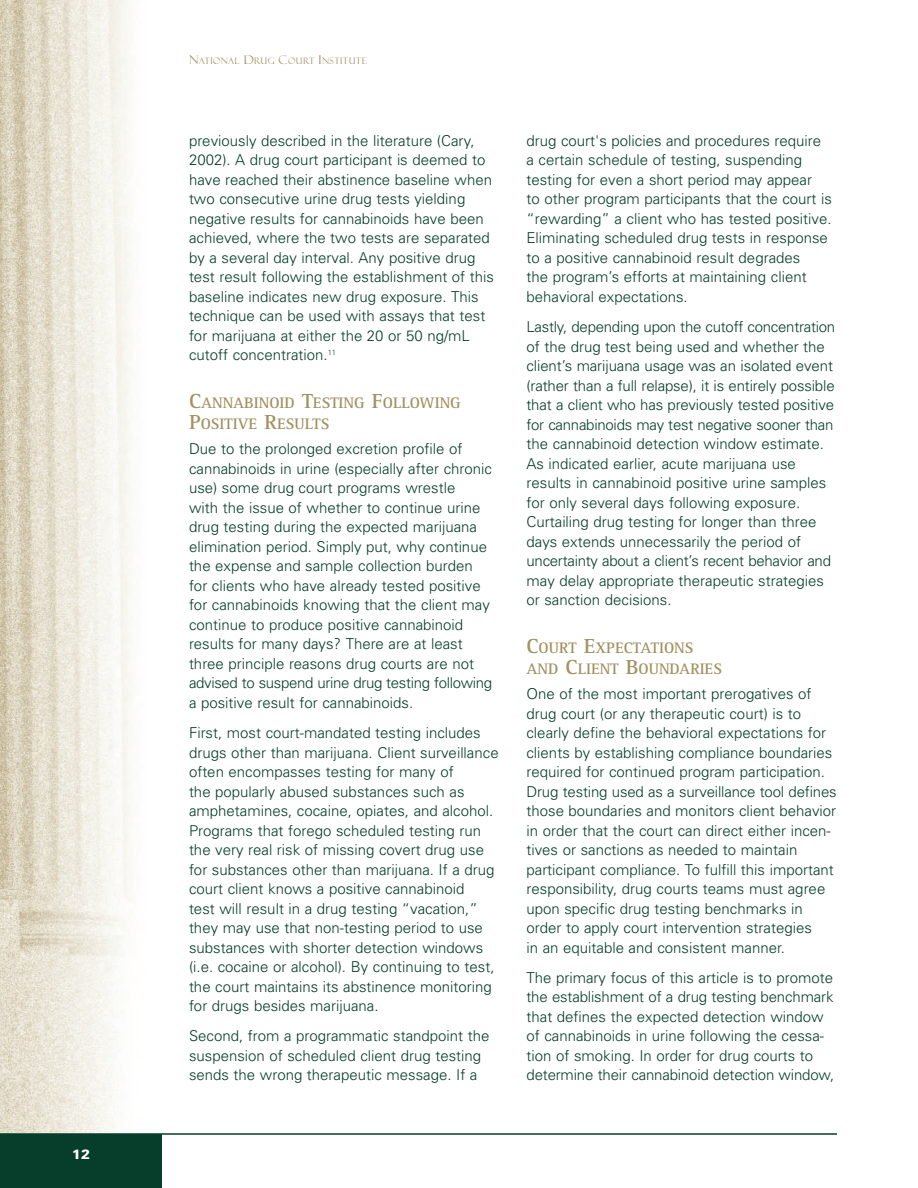
<style>
.page{position:relative;width:918px;height:1188px;background:#fff}
.page>*{position:absolute;margin:0;border:0;box-sizing:border-box;transform-origin:0 0}
.t1{font:700 15.75px/21px "Rotis Serif";color:#a29161}
.t2{font:300 15px/19.5px "Univers";color:#073e2b}
.t3{font:900 13.5px "Univers";color:#fff}
.t4{font:9px "Felix Titling";letter-spacing:.045em;color:#a29161}
.s1{font-size:12px}
.s2{font-size:21px}
</style>
<div class="page">
<img style="left:0;top:0;width:132px;height:1133px">
<div style="left:0;top:1134px;width:162px;height:54px;background:#073e2b"></div>
<hr style="left:0;top:1133px;width:837px;height:2px;background:#073e2b">
<p class="t3" style="left:72px;top:1149px;width:20px">12</p>
<p class="t4" style="left:189px;top:58px;width:179px"><span class="s1">N</span>ATIONAL <span class="s1">D</span>RUG <span class="s1">C</span>OURT <span class="s1">I</span>NSTITUTE</p>
<p class="t2" style="left:189px;top:132px;width:307px">previously described in the literature (Cary, 2002). A drug court participant is deemed to have reached their abstinence baseline when two consecutive urine drug tests yielding negative results for cannabinoids have been achieved, where the two tests are separated by a several day interval. Any positive drug test result following the establishment of this baseline indicates new drug exposure. This technique can be used with assays that test for marijuana at either the 20 or 50 ng/mL cutoff concentration.<sup>11</sup></p>
<p class="t1" style="left:189px;top:394px;width:273px"><span class="s2">C</span>ANNABINOID <span class="s2">T</span>ESTING <span class="s2">F</span>OLLOWING<br><span class="s2">P</span>OSITIVE <span class="s2">R</span>ESULTS</p>
<p class="t2" style="left:189px;top:441px;width:305px">Due to the prolonged excretion profile of cannabinoids in urine (especially after chronic use) some drug court programs wrestle<br>with the issue of whether to continue urine drug testing during the expected marijuana elimination period. Simply put, why continue the expense and sample collection burden for clients who have already tested positive for cannabinoids knowing that the client may continue to produce positive cannabinoid results for many days? There are at least three principle reasons drug courts are not advised to suspend urine drug testing following a positive result for cannabinoids.</p>
<p class="t2" style="left:189px;top:724px;width:311px">First, most court-mandated testing includes drugs other than marijuana. Client surveillance often encompasses testing for many of<br>the popularly abused substances such as amphetamines, cocaine, opiates, and alcohol.<br>Programs that forego scheduled testing run the very real risk of missing covert drug use for substances other than marijuana. If a drug court client knows a positive cannabinoid<br>test will result in a drug testing “vacation,” they may use that non-testing period to use substances with shorter detection windows (i.e. cocaine or alcohol). By continuing to test, the court maintains its abstinence monitoring for drugs besides marijuana.</p>
<p class="t2" style="left:189px;top:1028px;width:302px">Second, from a programmatic standpoint the suspension of scheduled client drug testing sends the wrong therapeutic message. If a</p>
<p class="t2" style="left:526px;top:132px;width:307px">drug court's policies and procedures require a certain schedule of testing, suspending testing for even a short period may appear<br>to other program participants that the court is “rewarding” a client who has tested positive.<br>Eliminating scheduled drug tests in response to a positive cannabinoid result degrades<br>the program’s efforts at maintaining client behavioral expectations.</p>
<p class="t2" style="left:526px;top:318px;width:310px">Lastly, depending upon the cutoff concentration of the drug test being used and whether the client’s marijuana usage was an isolated event (rather than a full relapse), it is entirely possible that a client who has previously tested positive for cannabinoids may test negative sooner than the cannabinoid detection window estimate.<br>As indicated earlier, acute marijuana use results in cannabinoid positive urine samples for only several days following exposure.<br>Curtailing drug testing for longer than three days extends unnecessarily the period of uncertainty about a client’s recent behavior and may delay appropriate therapeutic strategies or sanction decisions.</p>
<p class="t1" style="left:526px;top:639px;width:197px"><span class="s2">C</span>OURT <span class="s2">E</span>XPECTATIONS<br>AND <span class="s2">C</span>LIENT <span class="s2">B</span>OUNDARIES</p>
<p class="t2" style="left:526px;top:685px;width:312px">One of the most important prerogatives of drug court (or any therapeutic court) is to clearly define the behavioral expectations for clients by establishing compliance boundaries required for continued program participation.<br>Drug testing used as a surveillance tool defines those boundaries and monitors client behavior in order that the court can direct either incen&shy;tives or sanctions as needed to maintain participant compliance. To fulfill this important responsibility, drug courts teams must agree upon specific drug testing benchmarks in order to apply court intervention strategies<br>in an equitable and consistent manner.</p>
<p class="t2" style="left:526px;top:969px;width:309px">The primary focus of this article is to promote the establishment of a drug testing benchmark that defines the expected detection window of cannabinoids in urine following the cessa&shy;tion of smoking. In order for drug courts to determine their cannabinoid detection window,</p>
</div>
